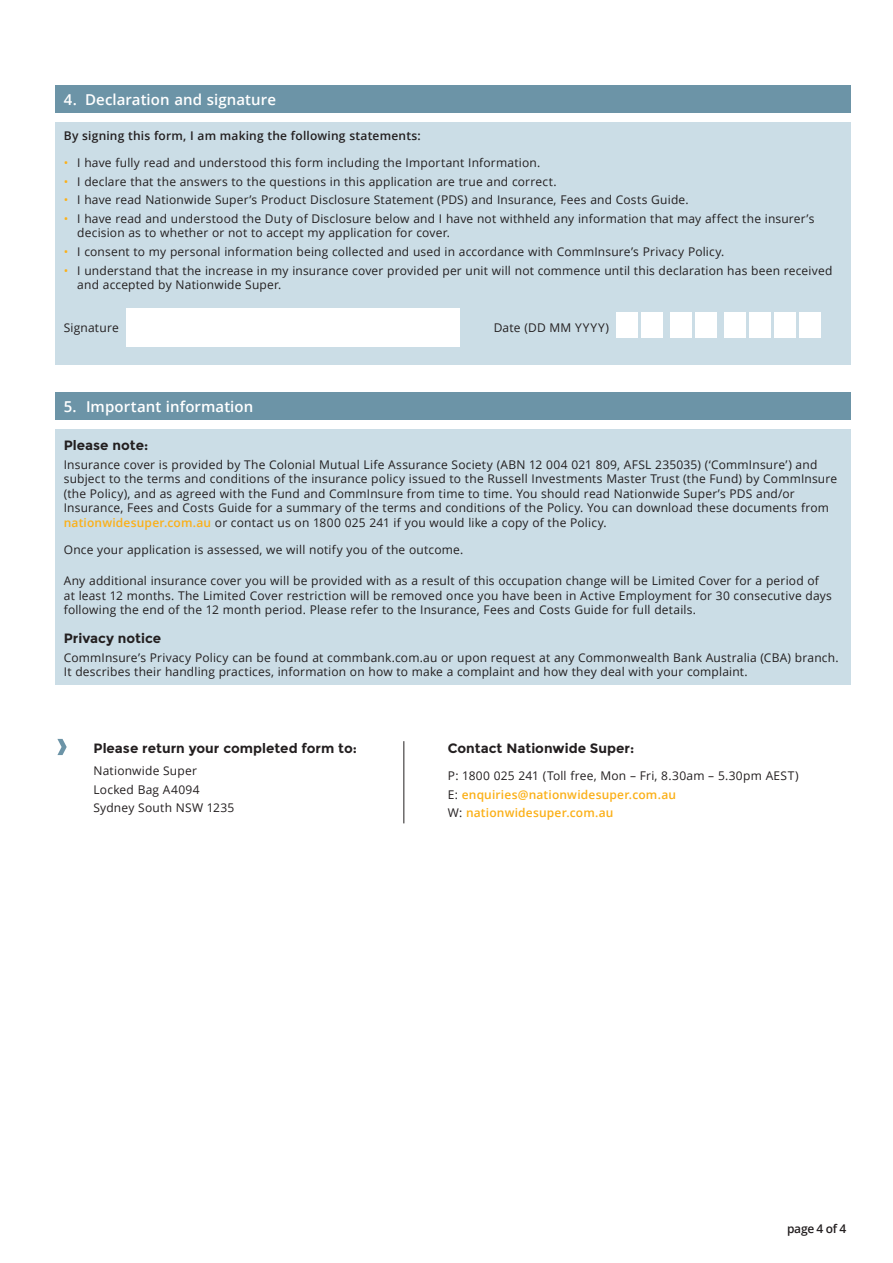
<style>
.page{position:relative;width:893px;height:1263px;background:#fff}
.page>*{position:absolute;margin:0;border:0;box-sizing:border-box;transform-origin:0 0}
.t1{font:600 15px "Open Sans";letter-spacing:.005em;color:#fff}
.t2{font:700 13.5px "Montserrat";color:#231f20}
.t3{font:12px/14.4px "Open Sans";letter-spacing:.015em;color:#231f20}
.t4{font:600 12px/18.6px "Open Sans";letter-spacing:.015em;color:#fbb018}
.t5{font:600 12px "Open Sans";letter-spacing:.015em;color:#231f20}
.s1{color:#fbb018}
.s2{font-weight:600;color:#fbb018}
.s3{font-weight:400;color:#231f20}
</style>
<div class="page">
<svg style="left:57px;top:739px;width:10px;height:16px"></svg>
<hr style="left:403px;top:741px;width:1px;height:82px;background:#231f20">
<div style="left:55px;top:85px;width:795px;height:29px;background:#6c94a7"></div>
<div style="left:55px;top:122px;width:795px;height:243px;background:#cbdde6"></div>
<div style="left:126px;top:308px;width:334px;height:39px;background:#fff"></div>
<div style="left:617px;top:313px;width:21px;height:25px;background:#fff"></div>
<div style="left:642px;top:313px;width:21px;height:25px;background:#fff"></div>
<div style="left:670px;top:313px;width:22px;height:25px;background:#fff"></div>
<div style="left:695px;top:313px;width:22px;height:25px;background:#fff"></div>
<div style="left:724px;top:313px;width:21px;height:25px;background:#fff"></div>
<div style="left:749px;top:313px;width:21px;height:25px;background:#fff"></div>
<div style="left:774px;top:313px;width:21px;height:25px;background:#fff"></div>
<div style="left:799px;top:313px;width:21px;height:25px;background:#fff"></div>
<div style="left:55px;top:392px;width:795px;height:28px;background:#6c94a7"></div>
<div style="left:55px;top:429px;width:795px;height:255px;background:#cbdde6"></div>
<p class="t1" style="left:64px;top:89px;width:214px">4. Declaration and signature</p>
<p class="t5" style="left:64px;top:127px;width:358px">By signing this form, I am making the following statements:</p>
<p class="t3" style="left:64px;top:155px;width:478px"><span class="s1">•</span> I have fully read and understood this form including the Important Information.</p>
<p class="t3" style="left:64px;top:174px;width:494px"><span class="s1">•</span> I declare that the answers to the questions in this application are true and correct.</p>
<p class="t3" style="left:64px;top:192px;width:626px"><span class="s1">•</span> I have read Nationwide Super’s Product Disclosure Statement (PDS) and Insurance, Fees and Costs Guide.</p>
<p class="t3" style="left:77px;top:211px;width:739px;text-indent:-14px"><span class="s1">•</span> I have read and understood the Duty of Disclosure below and I have not withheld any information that may affect the insurer’s decision as to whether or not to accept my application for cover.</p>
<p class="t3" style="left:64px;top:244px;width:662px"><span class="s1">•</span> I consent to my personal information being collected and used in accordance with CommInsure’s Privacy Policy.</p>
<p class="t3" style="left:77px;top:263px;width:757px;text-indent:-14px"><span class="s1">•</span> I understand that the increase in my insurance cover provided per unit will not commence until this declaration has been received and accepted by Nationwide Super.</p>
<p class="t3" style="left:64px;top:320px;width:56px">Signature</p>
<p class="t3" style="left:494px;top:320px;width:117px">Date (DD MM YYYY)</p>
<p class="t1" style="left:64px;top:396px;width:191px">5. Important information</p>
<p class="t2" style="left:64px;top:438px;width:86px">Please note:</p>
<p class="t3" style="left:64px;top:457px;width:775px">Insurance cover is provided by The Colonial Mutual Life Assurance Society (ABN 12 004 021 809, AFSL 235035) (‘CommInsure’) and subject to the terms and conditions of the insurance policy issued to the Russell Investments Master Trust (the Fund) by CommInsure (the Policy), and as agreed with the Fund and CommInsure from time to time. You should read Nationwide Super’s PDS and/or Insurance, Fees and Costs Guide for a summary of the terms and conditions of the Policy. You can download these documents from <span class="s2">nationwidesuper.com.au</span> or contact us on 1800 025 241 if you would like a copy of the Policy.</p>
<p class="t3" style="left:64px;top:542px;width:401px">Once your application is assessed, we will notify you of the outcome.</p>
<p class="t3" style="left:64px;top:573px;width:770px">Any additional insurance cover you will be provided with as a result of this occupation change will be Limited Cover for a period of at least 12 months. The Limited Cover restriction will be removed once you have been in Active Employment for 30 consecutive days following the end of the 12 month period. Please refer to the Insurance, Fees and Costs Guide for full details.</p>
<p class="t2" style="left:64px;top:630px;width:99px">Privacy notice</p>
<p class="t3" style="left:64px;top:650px;width:776px">CommInsure’s Privacy Policy can be found at commbank.com.au or upon request at any Commonwealth Bank Australia (CBA) branch.<br>It describes their handling practices, information on how to make a complaint and how they deal with your complaint.</p>
<p class="t2" style="left:94px;top:740px;width:265px">Please return your completed form to:</p>
<p class="t2" style="left:448px;top:740px;width:188px">Contact Nationwide Super:</p>
<p class="t4" style="left:448px;top:766px;width:352px"><span class="s3">P: 1800 025 241 (Toll free, Mon – Fri, 8.30am – 5.30pm AEST)<br>E:</span> enquiries@nationwidesuper.com.au<br><span class="s3">W:</span> nationwidesuper.com.au</p>
<p class="t3" style="left:94px;top:761px;width:142px;line-height:18.6px">Nationwide Super<br>Locked Bag A4094<br>Sydney South NSW 1235</p>
<p class="t5" style="left:787px;top:1220px;width:61px">page 4 of 4</p>
</div>
